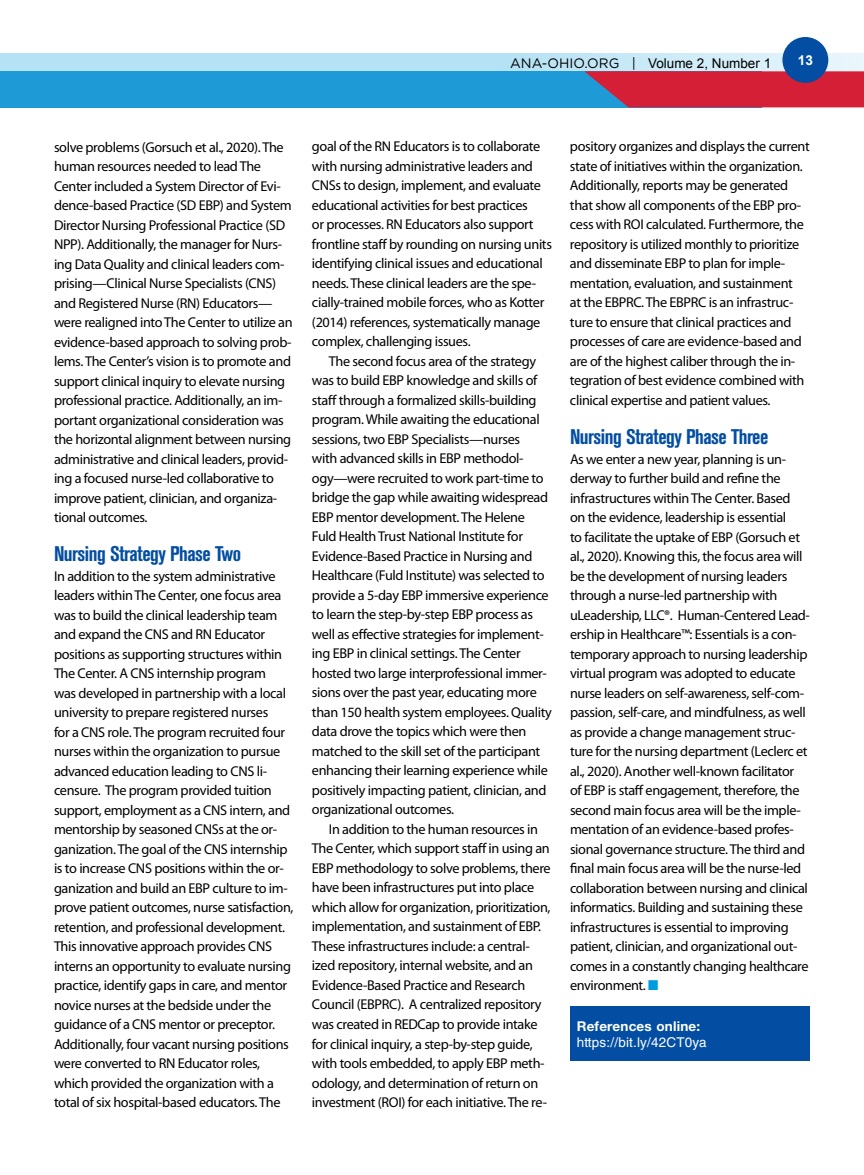
<style>
.page{position:relative;width:864px;height:1175px;background:#fff}
.page>*{position:absolute;margin:0;border:0;box-sizing:border-box;transform-origin:0 0}
.t1{font:700 condensed 21px "Akzidenz Grotesk BE";letter-spacing:-.025em;color:#034ea2}
.t2{font:14.25px/19.5px "Myriad Pro";letter-spacing:-.025em;color:#000}
.t3{font:700 13.65px "Arial";color:#fff}
.t4{font:13.5px "Arial";color:#000}
.t5{font:13.5px "Helvetica LT Std";letter-spacing:.015em;color:#fff}
.t6{font:700 13.5px "Helvetica Neue LT Std";letter-spacing:.015em;color:#fff}
.s1{font-family:"Gotham";font-size:13.65px}
.s2{color:#009cde}
</style>
<div class="page">
<div style="left:0;top:71px;width:761px;height:36px;background:#1e9ad6"></div>
<svg style="left:584px;top:71px;width:280px;height:36px;background:#c32a45"></svg>
<svg style="left:1px;top:53px;width:863px;height:18px;background:#bee5f6"></svg>
<div style="left:782px;top:37px;width:46px;height:46px;background:#034ea2;border-radius:50%"></div>
<svg style="left:0;top:53px;width:1px;height:18px"></svg>
<div style="left:570px;top:1006px;width:240px;height:54px;background:#034ea2"></div>
<p class="t4" style="left:510px;top:54px;width:263px"><span class="s1">ANA-OHIO.ORG |</span> Volume 2, Number 1</p>
<p class="t3" style="left:798px;top:51px;width:17px">13</p>
<p class="t2" style="left:54px;top:137px;width:240px">solve problems (Gorsuch et al., 2020). The human resources needed to lead The Center included a System Director of Evi&shy;dence-based Practice (SD EBP) and System Director Nursing Professional Practice (SD NPP). Additionally, the manager for Nurs&shy;ing Data Quality and clinical leaders com&shy;prising—Clinical Nurse Specialists (CNS) and Registered Nurse (RN) Educators— were realigned into The Center to utilize an evidence-based approach to solving prob&shy;lems. The Center’s vision is to promote and support clinical inquiry to elevate nursing professional practice. Additionally, an im&shy;portant organizational consideration was the horizontal alignment between nursing administrative and clinical leaders, provid&shy;ing a focused nurse-led collaborative to improve patient, clinician, and organiza&shy;tional outcomes.</p>
<h1 class="t1" style="left:54px;top:542px;width:189px">Nursing Strategy Phase Two</h1>
<p class="t2" style="left:54px;top:566px;width:241px">In addition to the system administrative leaders within The Center, one focus area was to build the clinical leadership team and expand the CNS and RN Educator positions as supporting structures within The Center. A CNS internship program<br>was developed in partnership with a local university to prepare registered nurses<br>for a CNS role. The program recruited four nurses within the organization to pursue advanced education leading to CNS li&shy;censure. The program provided tuition support, employment as a CNS intern, and mentorship by seasoned CNSs at the or&shy;ganization. The goal of the CNS internship is to increase CNS positions within the or&shy;ganization and build an EBP culture to im&shy;prove patient outcomes, nurse satisfaction, retention, and professional development.<br>This innovative approach provides CNS interns an opportunity to evaluate nursing practice, identify gaps in care, and mentor novice nurses at the bedside under the guidance of a CNS mentor or preceptor.<br>Additionally, four vacant nursing positions were converted to RN Educator roles, which provided the organization with a total of six hospital-based educators. The</p>
<p class="t2" style="left:312px;top:137px;width:242px">goal of the RN Educators is to collaborate with nursing administrative leaders and CNSs to design, implement, and evaluate educational activities for best practices<br>or processes. RN Educators also support frontline staff by rounding on nursing units identifying clinical issues and educational needs. These clinical leaders are the spe&shy;cially-trained mobile forces, who as Kotter (2014) references, systematically manage complex, challenging issues.</p>
<p class="t2" style="left:312px;top:352px;width:241px;text-indent:17px">The second focus area of the strategy was to build EBP knowledge and skills of staff through a formalized skills-building program. While awaiting the educational sessions, two EBP Specialists—nurses<br>with advanced skills in EBP methodol&shy;ogy—were recruited to work part-time to bridge the gap while awaiting widespread EBP mentor development. The Helene Fuld Health Trust National Institute for Evidence-Based Practice in Nursing and Healthcare (Fuld Institute) was selected to provide a 5-day EBP immersive experience to learn the step-by-step EBP process as well as effective strategies for implement&shy;ing EBP in clinical settings. The Center hosted two large interprofessional immer&shy;sions over the past year, educating more than 150 health system employees. Quality data drove the topics which were then matched to the skill set of the participant enhancing their learning experience while positively impacting patient, clinician, and organizational outcomes.</p>
<p class="t2" style="left:312px;top:819px;width:240px;text-indent:17px">In addition to the human resources in The Center, which support staff in using an EBP methodology to solve problems, there have been infrastructures put into place which allow for organization, prioritization, implementation, and sustainment of EBP.<br>These infrastructures include: a central&shy;ized repository, internal website, and an Evidence-Based Practice and Research Council (EBPRC). A centralized repository was created in REDCap to provide intake for clinical inquiry, a step-by-step guide, with tools embedded, to apply EBP meth&shy;odology, and determination of return on investment (ROI) for each initiative. The re-</p>
<p class="t2" style="left:570px;top:137px;width:241px">pository organizes and displays the current state of initiatives within the organization.<br>Additionally, reports may be generated that show all components of the EBP pro&shy;cess with ROI calculated. Furthermore, the repository is utilized monthly to prioritize and disseminate EBP to plan for imple&shy;mentation, evaluation, and sustainment<br>at the EBPRC. The EBPRC is an infrastruc&shy;ture to ensure that clinical practices and processes of care are evidence-based and are of the highest caliber through the in&shy;tegration of best evidence combined with clinical expertise and patient values.</p>
<h1 class="t1" style="left:570px;top:425px;width:200px">Nursing Strategy Phase Three</h1>
<p class="t2" style="left:570px;top:449px;width:241px">As we enter a new year, planning is un&shy;derway to further build and refine the infrastructures within The Center. Based<br>on the evidence, leadership is essential<br>to facilitate the uptake of EBP (Gorsuch et al., 2020). Knowing this, the focus area will be the development of nursing leaders through a nurse-led partnership with uLeadership, LLC®. Human-Centered Lead&shy;ership in Healthcare™: Essentials is a con&shy;temporary approach to nursing leadership virtual program was adopted to educate nurse leaders on self-awareness, self-com&shy;passion, self-care, and mindfulness, as well as provide a change management struc&shy;ture for the nursing department (Leclerc et al., 2020). Another well-known facilitator<br>of EBP is staff engagement, therefore, the second main focus area will be the imple&shy;mentation of an evidence-based profes&shy;sional governance structure. The third and final main focus area will be the nurse-led collaboration between nursing and clinical informatics. Building and sustaining these infrastructures is essential to improving patient, clinician, and organizational out&shy;comes in a constantly changing healthcare environment. <span class="s2">■</span></p>
<p class="t6" style="left:577px;top:1017px;width:125px">References online:</p>
<p class="t5" style="left:577px;top:1034px;width:131px">https://bit.ly/42CT0ya</p>
</div>
